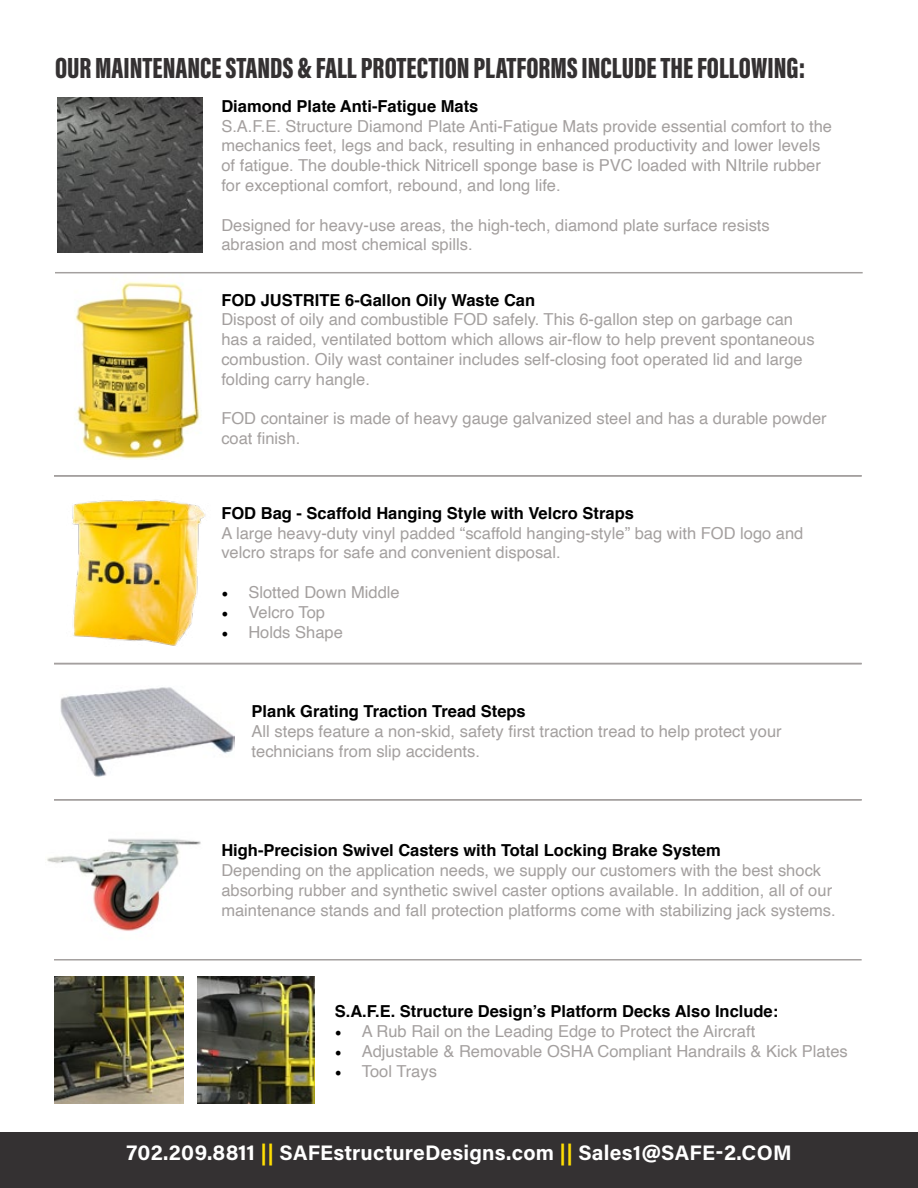
<style>
.page{position:relative;width:918px;height:1188px;background:#fff}
.page>*{position:absolute;margin:0;border:0;box-sizing:border-box;transform-origin:0 0}
.t1{font:900 30px "Acumin Pro Extra Cond";color:#343132}
.t2{font:700 21px "Acumin Pro";letter-spacing:.01em;color:#fff}
.t3{font:16.5px/19.8px "Helvetica";color:#a4a09f}
.t4{font:700 16.5px "Helvetica";color:#000}
.s1{font-family:"Minion Pro";font-size:18px;color:#000}
.s2{color:#fedd03}
</style>
<div class="page">
<div style="left:0;top:1133px;width:918px;height:55px;background:#343132"></div>
<img style="left:57px;top:97px;width:145px;height:155px">
<img style="left:57px;top:273px;width:154px;height:186px">
<img style="left:57px;top:500px;width:155px;height:163px">
<img style="left:60px;top:687px;width:174px;height:90px">
<img style="left:47px;top:838px;width:154px;height:94px">
<img style="left:54px;top:976px;width:130px;height:128px">
<img style="left:198px;top:976px;width:117px;height:128px">
<hr style="left:55px;top:272px;width:808px;height:1px;background:#a4a09f">
<hr style="left:54px;top:475px;width:808px;height:2px;background:#a4a09f">
<hr style="left:54px;top:663px;width:808px;height:1px;background:#a4a09f">
<hr style="left:54px;top:799px;width:808px;height:2px;background:#a4a09f">
<hr style="left:54px;top:959px;width:808px;height:2px;background:#a4a09f">
<h1 class="t1" style="left:55px;top:50px;width:752px">OUR MAINTENANCE STANDS &amp; FALL PROTECTION PLATFORMS INCLUDE THE FOLLOWING:</h1>
<p class="t4" style="left:221px;top:93px;width:259px">Diamond Plate Anti-Fatigue Mats</p>
<p class="t3" style="left:221px;top:117px;width:612px">S.A.F.E. Structure Diamond Plate Anti-Fatigue Mats provide essential comfort to the mechanics feet, legs and back, resulting in enhanced productivity and lower levels of fatigue. The double-thick Nitricell sponge base is PVC loaded with NItrile rubber for exceptional comfort, rebound, and long life.</p>
<p class="t3" style="left:221px;top:216px;width:550px">Designed for heavy-use areas, the high-tech, diamond plate surface resists abrasion and most chemical spills.</p>
<p class="t4" style="left:221px;top:287px;width:315px">FOD JUSTRITE 6-Gallon Oily Waste Can</p>
<p class="t3" style="left:221px;top:310px;width:595px">Dispost of oily and combustible FOD safely. This 6-gallon step on garbage can has a raided, ventilated bottom which allows air-flow to help prevent spontaneous combustion. Oily wast container includes self-closing foot operated lid and large folding carry hangle.</p>
<p class="t3" style="left:221px;top:409px;width:607px">FOD container is made of heavy gauge galvanized steel and has a durable powder coat finish.</p>
<p class="t4" style="left:221px;top:500px;width:414px">FOD Bag - Scaffold Hanging Style with Velcro Straps</p>
<p class="t3" style="left:221px;top:523px;width:584px">A large heavy-duty vinyl padded “scaffold hanging-style” bag with FOD logo and velcro straps for safe and convenient disposal.</p>
<p class="t3" style="left:221px;top:583px;width:180px"><span class="s1">•</span> Slotted Down Middle</p>
<p class="t3" style="left:221px;top:603px;width:105px"><span class="s1">•</span> Velcro Top</p>
<p class="t3" style="left:221px;top:622px;width:123px"><span class="s1">•</span> Holds Shape</p>
<p class="t4" style="left:252px;top:698px;width:276px">Plank Grating Traction Tread Steps</p>
<p class="t3" style="left:252px;top:722px;width:532px">All steps feature a non-skid, safety first traction tread to help protect your technicians from slip accidents.</p>
<p class="t4" style="left:221px;top:837px;width:501px">High-Precision Swivel Casters with Total Locking Brake System</p>
<p class="t3" style="left:221px;top:861px;width:616px">Depending on the application needs, we supply our customers with the best shock absorbing rubber and synthetic swivel caster options available. In addition, all of our maintenance stands and fall protection platforms come with stabilizing jack systems.</p>
<p class="t4" style="left:335px;top:998px;width:445px">S.A.F.E. Structure Design’s Platform Decks Also Include:</p>
<p class="t3" style="left:335px;top:1022px;width:422px"><span class="s1">•</span> A Rub Rail on the Leading Edge to Protect the Aircraft</p>
<p class="t3" style="left:335px;top:1042px;width:515px"><span class="s1">•</span> Adjustable &amp; Removable OSHA Compliant Handrails &amp; Kick Plates</p>
<p class="t3" style="left:335px;top:1061px;width:104px"><span class="s1">•</span> Tool Trays</p>
<p class="t2" style="left:126px;top:1138px;width:667px">702.209.8811 <span class="s2">||</span> SAFEstructureDesigns.com <span class="s2">||</span> Sales1@SAFE-2.COM</p>
</div>
